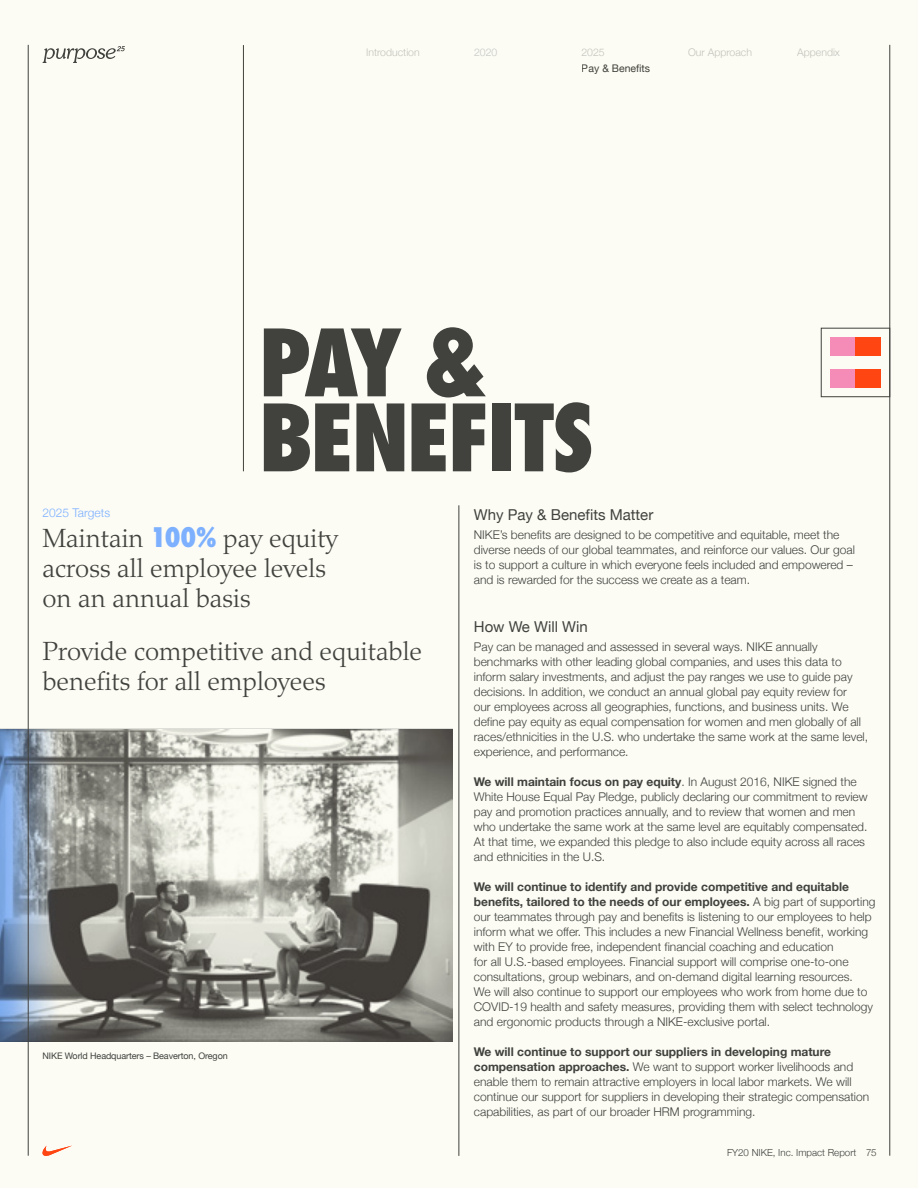
<style>
.page{position:relative;width:918px;height:1188px;background:#fcfcf5}
.page>*{position:absolute;margin:0;border:0;box-sizing:border-box;transform-origin:0 0}
.Large_Futura_Condens{font:800 condensed 90px/75px "Futura Std";letter-spacing:-.04em;color:#41413d}
.Grey_Palatino_Intro{font:300 26.25px/30px "Palatino";color:#41413d}
.Grey_Palatino_Header{font:300 26.25px/30px "Palatino";color:#41413d}
.Grey_Sub_Headers{font:15px "Helvetica Neue";color:#41413d}
.Body_Copy{font:300 12px/15px "Helvetica Neue";color:#41413d}
.Blue_Sub_Headers{font:300 12px "Helvetica Neue";color:#7db0ff}
.t1{font:300 10.5px "Helvetica Neue";color:#c6c6c5}
.t2{font:10.5px "Helvetica Neue";color:#41413d}
.t3{font:300 9.75px "Helvetica Neue";color:#41413d}
.Caption_style{font:9px "Helvetica Neue";letter-spacing:-.01em;color:#41413d}
.s1{font-family:"Futura";font-weight:800;font-stretch:condensed;color:#7db0ff}
.s2{font-weight:700}
</style>
<div class="page">
<img style="left:0;top:729px;width:452px;height:313px">
<hr style="left:243px;top:45px;width:1px;height:426px;background:#41413d">
<div style="left:830px;top:337px;width:26px;height:19px;background:#f58cb8"></div>
<div style="left:830px;top:369px;width:26px;height:18px;background:#f58cb8"></div>
<div style="left:856px;top:337px;width:25px;height:19px;background:#ff4512"></div>
<div style="left:856px;top:369px;width:25px;height:18px;background:#ff4512"></div>
<div style="left:821px;top:328px;width:69px;height:69px;border:1px solid #41413d"></div>
<hr style="left:28px;top:45px;width:1px;height:1111px;background:#41413d">
<svg style="left:43px;top:46px;width:82px;height:17px"></svg>
<svg style="left:42px;top:1145px;width:30px;height:11px"></svg>
<hr style="left:890px;top:45px;width:1px;height:1111px;background:#41413d">
<hr style="left:459px;top:505px;width:1px;height:651px;background:#41413d">
<p class="t1" style="left:366px;top:44px;width:55px">Introduction</p>
<p class="t1" style="left:474px;top:44px;width:25px">2020</p>
<p class="t1" style="left:581px;top:44px;width:25px">2025</p>
<p class="t1" style="left:688px;top:44px;width:65px">Our Approach</p>
<p class="t1" style="left:797px;top:44px;width:44px">Appendix</p>
<p class="t2" style="left:582px;top:60px;width:70px">Pay &amp; Benefits</p>
<p class="Large_Futura_Condens" style="left:258px;top:325px;width:338px">PAY &amp;<br>BENEFITS</p>
<p class="Blue_Sub_Headers" style="left:43px;top:503px;width:69px">2025 Targets</p>
<p class="Grey_Palatino_Intro" style="left:43px;top:523px;width:297px">Maintain <span class="s1">100%</span> pay equity across all employee levels on an annual basis</p>
<p class="Grey_Palatino_Header" style="left:43px;top:637px;width:381px">Provide competitive and equitable benefits for all employees</p>
<p class="Caption_style" style="left:43px;top:1049px;width:187px">NIKE World Headquarters – Beaverton, Oregon</p>
<p class="Grey_Sub_Headers" style="left:474px;top:503px;width:181px">Why Pay &amp; Benefits Matter</p>
<p class="Body_Copy" style="left:474px;top:526px;width:383px">NIKE’s benefits are designed to be competitive and equitable, meet the diverse needs of our global teammates, and reinforce our values. Our goal is to support a culture in which everyone feels included and empowered – and is rewarded for the success we create as a team.</p>
<p class="Grey_Sub_Headers" style="left:474px;top:616px;width:115px">How We Will Win</p>
<p class="Body_Copy" style="left:474px;top:638px;width:396px">Pay can be managed and assessed in several ways. NIKE annually benchmarks with other leading global companies, and uses this data to inform salary investments, and adjust the pay ranges we use to guide pay decisions. In addition, we conduct an annual global pay equity review for<br>our employees across all geographies, functions, and business units. We define pay equity as equal compensation for women and men globally of all races/ethnicities in the U.S. who undertake the same work at the same level, experience, and performance.</p>
<p class="Body_Copy" style="left:474px;top:773px;width:395px"><span class="s2">We will maintain focus on pay equity</span>. In August 2016, NIKE signed the White House Equal Pay Pledge, publicly declaring our commitment to review pay and promotion practices annually, and to review that women and men who undertake the same work at the same level are equitably compensated.<br>At that time, we expanded this pledge to also include equity across all races and ethnicities in the U.S.</p>
<p class="Body_Copy" style="left:474px;top:878px;width:403px"><span class="s2">We will continue to identify and provide competitive and equitable benefits, tailored to the needs of our employees.</span> A big part of supporting our teammates through pay and benefits is listening to our employees to help inform what we offer. This includes a new Financial Wellness benefit, working with EY to provide free, independent financial coaching and education<br>for all U.S.-based employees. Financial support will comprise one-to-one consultations, group webinars, and on-demand digital learning resources.<br>We will also continue to support our employees who work from home due to COVID-19 health and safety measures, providing them with select technology and ergonomic products through a NIKE-exclusive portal.</p>
<p class="Body_Copy" style="left:474px;top:1043px;width:397px"><span class="s2">We will continue to support our suppliers in developing mature compensation approaches.</span> We want to support worker livelihoods and enable them to remain attractive employers in local labor markets. We will continue our support for suppliers in developing their strategic compensation capabilities, as part of our broader HRM programming.</p>
<p class="t3" style="left:727px;top:1144px;width:151px">FY20 NIKE, Inc. Impact Report 75</p>
</div>
